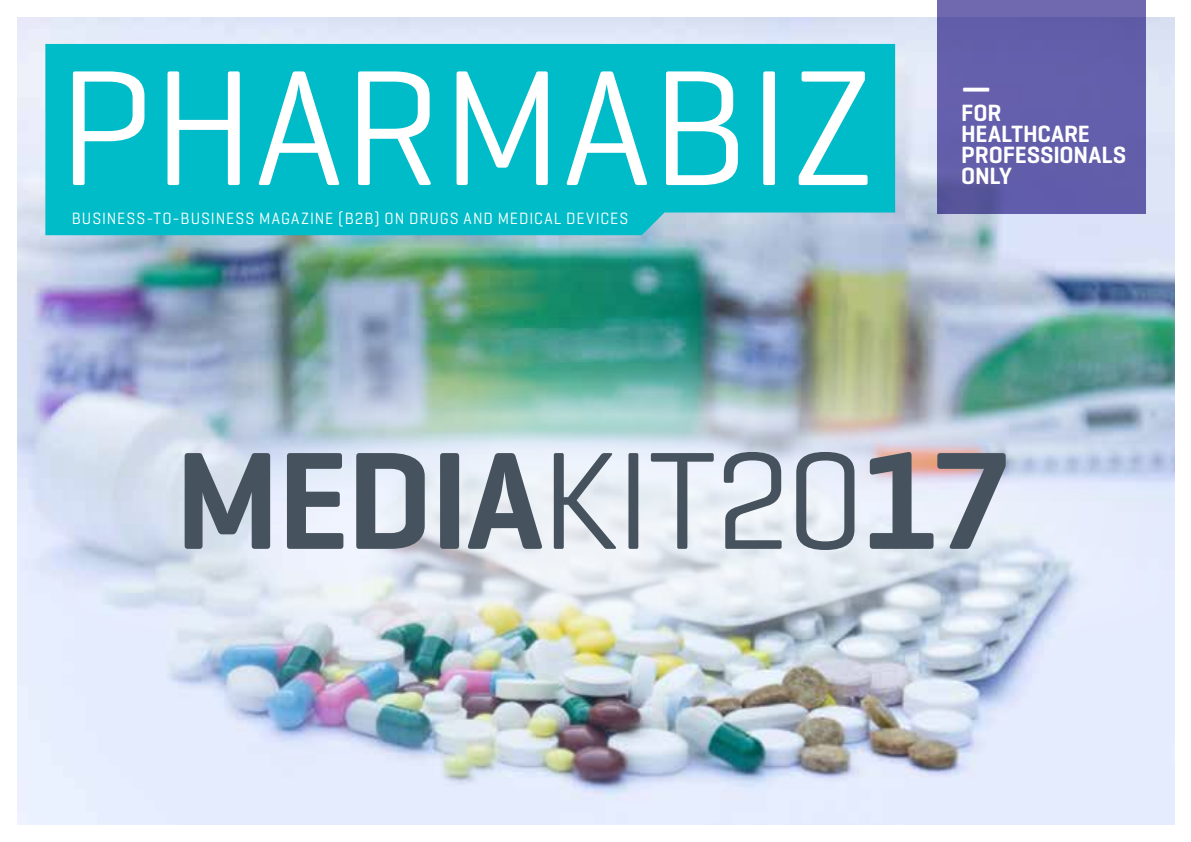
<style>
.page{position:relative;width:1191px;height:842px;background:#fff}
.page>*{position:absolute;margin:0;border:0;box-sizing:border-box;transform-origin:0 0}
.t1{font:600 140.8px "Geogrotesque";letter-spacing:-.02em;color:#46535e}
.t2{font:600 36px "Geogrotesque";color:#fff}
.t3{font:600 24px/21px "Geogrotesque";letter-spacing:-.005em;color:#fff}
.t4{font:16.6px "Geogrotesque";letter-spacing:.065em;color:#fff;scale:.94 1}
.s1{font-weight:400}
</style>
<div class="page">
<img style="left:17px;top:17px;width:1157px;height:808px">
<img style="left:24px;top:291px;width:1151px;height:374px">
<svg style="left:45px;top:44px;width:850px;height:191px;background:#2fc7d1"></svg>
<div style="left:937px;top:0;width:208px;height:214px;background:linear-gradient(to bottom,#6862ad,#5e5ba8)"></div>
<p class="t4" style="left:72px;top:208px;width:594px">BUSINESS-TO-BUSINESS MAGAZINE (B2B) ON DRUGS AND MEDICAL DEVICES</p>
<h2 class="t2" style="left:961px;top:66px;width:32px">—</h2>
<h3 class="t3" style="left:961px;top:102px;width:166px">FOR<br>HEALTHCARE<br>PROFESSIONALS<br>ONLY</h3>
<h1 class="t1" style="left:175px;top:413px;width:837px">MEDIA<span class="s1">KIT20</span>17</h1>
</div>
